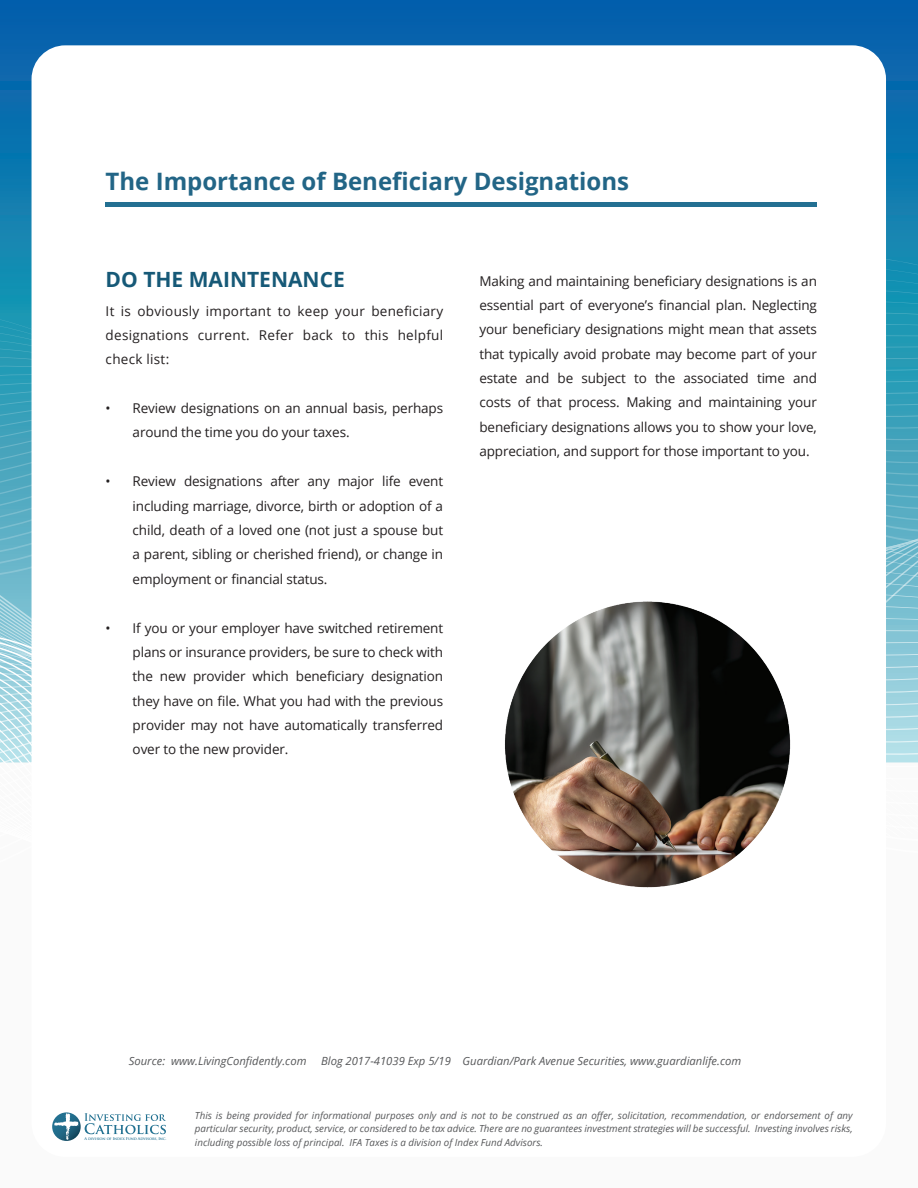
<style>
.page{position:relative;width:918px;height:1188px;background:#fff}
.page>*{position:absolute;margin:0;border:0;box-sizing:border-box;transform-origin:0 0}
.t1{font:700 24px "Open Sans";color:#226586}
.t2{font:700 21px "Open Sans";color:#165977}
.t3{font:13.5px/24.5px "Open Sans";letter-spacing:-.01em;color:#231f20;text-align:justify}
.t4{font:italic 11.25px "Open Sans";color:#57585a}
.t5{font:italic 9.75px/13.5px "Open Sans";color:#57585a;text-align:justify}
.t6{font:700 3.75px "Trajan Pro";letter-spacing:-.03em;color:#227191}
</style>
<div class="page">
<div style="left:0;top:557px;width:918px;height:631px;background:#fafafa"></div>
<svg style="left:0;top:0;width:918px;height:189px;background:#0562ac"></svg>
<svg style="left:0;top:603px;width:32px;height:160px;background:#b3dce5"></svg>
<svg style="left:0;top:189px;width:918px;height:390px;background:#379dba"></svg>
<div style="left:32px;top:45px;width:854px;height:1112px;background:#fff;border-radius:34px"></div>
<svg style="left:52px;top:1112px;width:114px;height:29px"></svg>
<div style="left:106px;top:202px;width:711px;height:5px;background:#237092"></div>
<img style="left:504px;top:601px;width:287px;height:287px">
<h1 class="t1" style="left:106px;top:164px;width:525px">The Importance of Beneficiary Designations</h1>
<h2 class="t2" style="left:106px;top:264px;width:241px">DO THE MAINTENANCE</h2>
<p class="t3" style="left:106px;top:298px;width:339px">It is obviously important to keep your beneficiary designations current. Refer back to this helpful check list:</p>
<p class="t3" style="left:133px;top:396px;width:312px;text-indent:-27px">• Review designations on an annual basis, perhaps around the time you do your taxes.</p>
<p class="t3" style="left:133px;top:469px;width:312px;text-indent:-27px">• Review designations after any major life event including marriage, divorce, birth or adoption of a child, death of a loved one (not just a spouse but a parent, sibling or cherished friend), or change in employment or financial status.</p>
<p class="t3" style="left:133px;top:615px;width:312px;text-indent:-27px">• If you or your employer have switched retirement plans or insurance providers, be sure to check with the new provider which beneficiary designation they have on file. What you had with the previous provider may not have automatically transferred over to the new provider.</p>
<p class="t3" style="left:479px;top:268px;width:339px">Making and maintaining beneficiary designations is an essential part of everyone’s financial plan. Neglecting your beneficiary designations might mean that assets that typically avoid probate may become part of your estate and be subject to the associated time and costs of that process. Making and maintaining your beneficiary designations allows you to show your love, appreciation, and support for those important to you.</p>
<p class="t4" style="left:129px;top:1053px;width:179px">Source: www.LivingConfidently.com</p>
<p class="t4" style="left:321px;top:1053px;width:422px">Blog 2017-41039 Exp 5/19 Guardian/Park Avenue Securities, www.guardianlife.com</p>
<p class="t6" style="left:85px;top:1136px;width:83px">A division of Index Fund Advisors, Inc.</p>
<p class="t5" style="left:195px;top:1108px;width:659px">This is being provided for informational purposes only and is not to be construed as an offer, solicitation, recommendation, or endorsement of any particular security, product, service, or considered to be tax advice. There are no guarantees investment strategies will be successful. Investing involves risks, including possible loss of principal. IFA Taxes is a division of Index Fund Advisors.</p>
</div>
